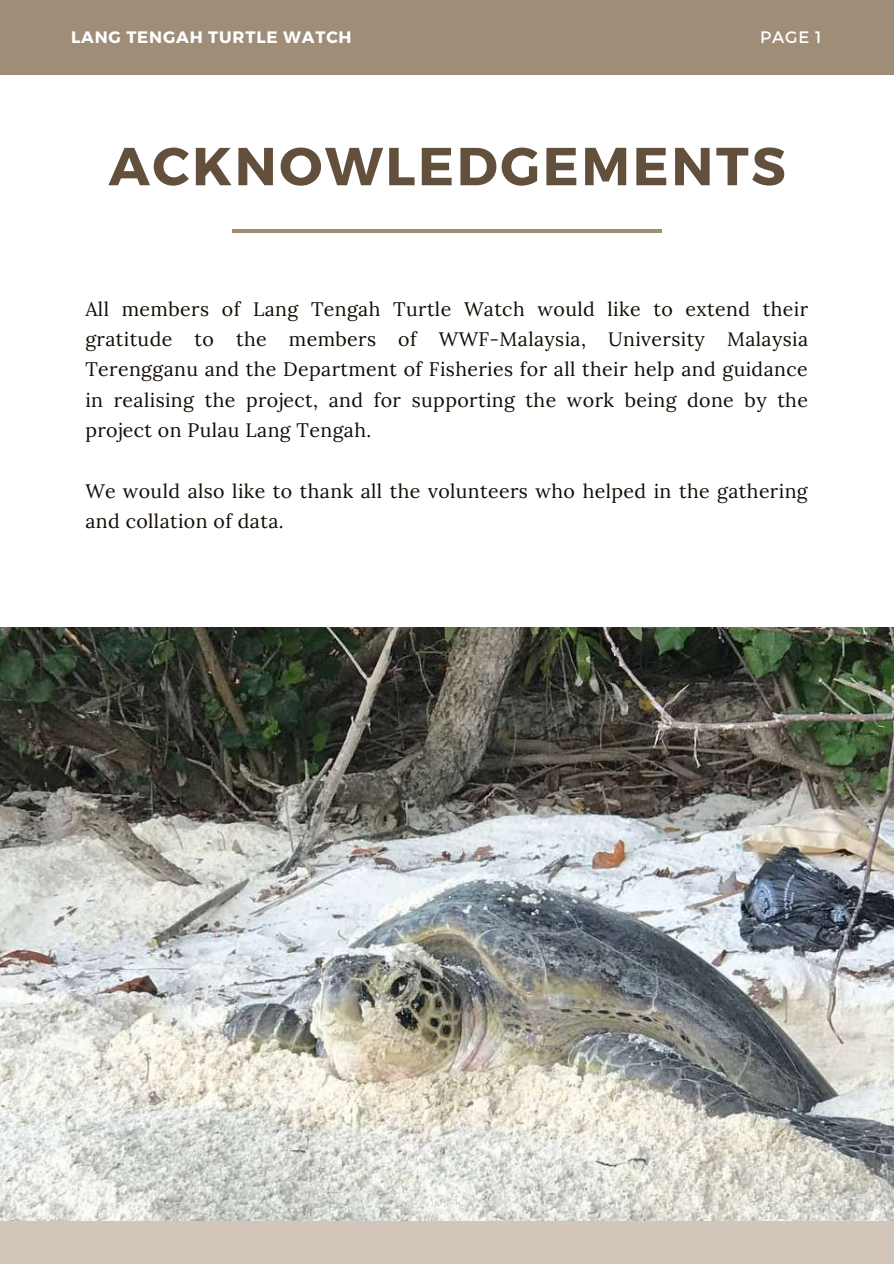
<style>
.page{position:relative;width:894px;height:1264px;background:#fff}
.page>*{position:absolute;margin:0;border:0;box-sizing:border-box;transform-origin:0 0}
.t1{font:700 53.4px "Montserrat";letter-spacing:.05em;color:#62503d}
.t2{font:19.5px/30.5px "Lora";letter-spacing:.02em;color:#130c04;text-align:justify}
.t3{font:700 16.5px "Montserrat";letter-spacing:.05em;color:#fff}
.t4{font:16.5px "Montserrat";letter-spacing:-.305em;color:#fff}
</style>
<div class="page">
<hr style="left:232px;top:229px;width:429px;height:4px;background:#9f8d77">
<div style="left:0;top:0;width:893px;height:74px;background:#9f8d77"></div>
<div style="left:0;top:1219px;width:893px;height:44px;background:#d1c6b9"></div>
<img style="left:0;top:627px;width:893px;height:593px">
<p class="t3" style="left:71px;top:27px;width:282px">LANG TENGAH TURTLE WATCH</p>
<p class="t4" style="left:760px;top:27px;width:63px">PpAaGg Ee 1i</p>
<h1 class="t1" style="left:109px;top:131px;width:678px">ACKNOWLEDGEMENTS</h1>
<p class="t2" style="left:85px;top:293px;width:724px">All members of Lang Tengah Turtle Watch would like to extend their gratitude to the members of WWF-Malaysia, University Malaysia Terengganu and the Department of Fisheries for all their help and guidance in realising the project, and for supporting the work being done by the project on Pulau Lang Tengah.</p>
<p class="t2" style="left:85px;top:475px;width:723px">We would also like to thank all the volunteers who helped in the gathering and collation of data.</p>
</div>
